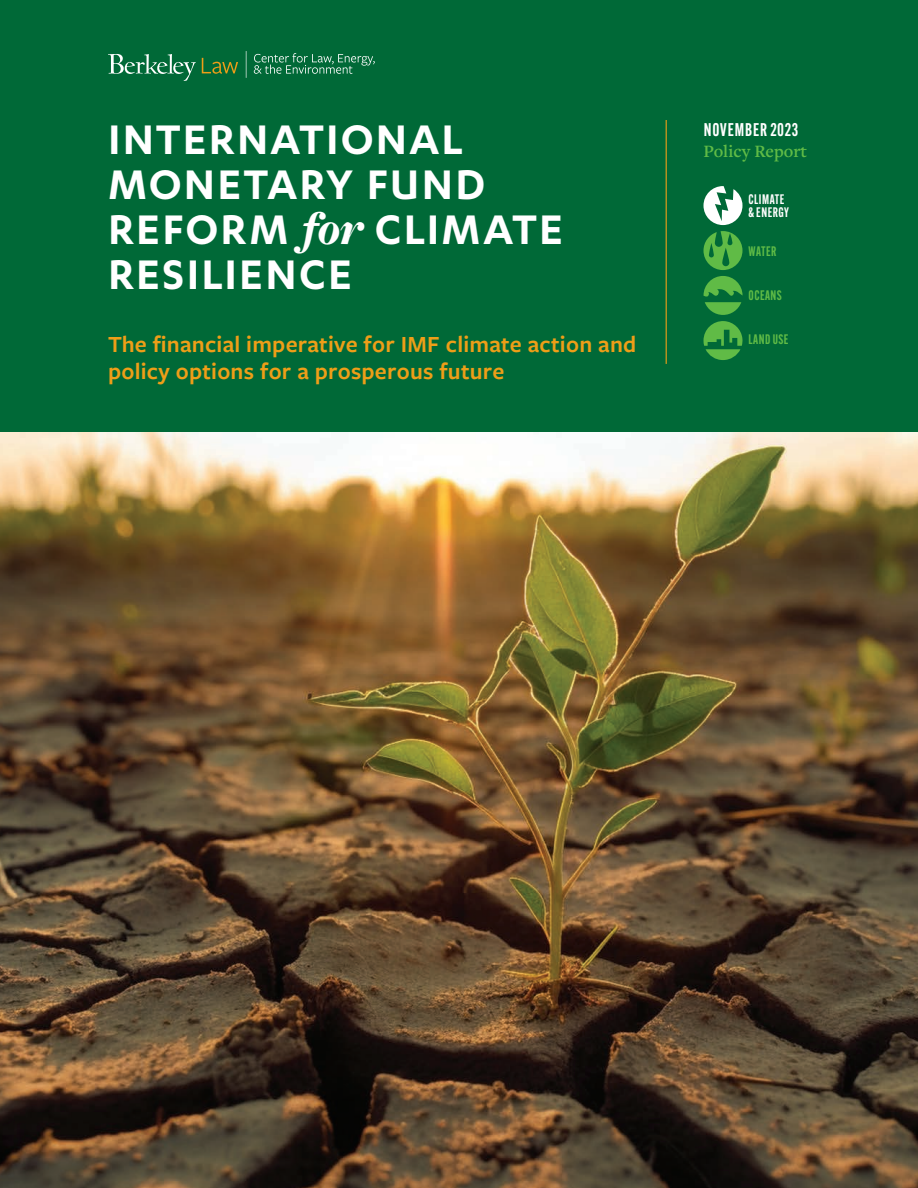
<style>
.page{position:relative;width:918px;height:1188px;background:#fff}
.page>*{position:absolute;margin:0;border:0;box-sizing:border-box;transform-origin:0 0}
.t1{font:600 48px/45px "Karbon";letter-spacing:.045em;color:#fff}
.t2{font:600 24px/27px "Freight Sans Pro";letter-spacing:.01em;color:#ee9e18}
.t3{font:600 18px "Alternate Gothic Ex Cond ATF";letter-spacing:.05em;color:#fff}
.t4{font:600 18px "Freight Text Pro";color:#60bb46}
.t5{font:600 13.5px "Alternate Gothic Ex Cond ATF";letter-spacing:.035em;color:#60bb46}
.t6{font:600 13.5px/13.5px "Alternate Gothic Ex Cond ATF";letter-spacing:.035em;color:#fff}
.s1{font-family:"Freight Disp Pro";font-weight:900;font-style:italic}
</style>
<div class="page">
<img style="left:0;top:432px;width:918px;height:756px">
<div style="left:0;top:0;width:918px;height:432px;background:#006937"></div>
<svg style="left:703px;top:231px;width:39px;height:39px"></svg>
<svg style="left:703px;top:186px;width:39px;height:39px"></svg>
<hr style="left:666px;top:120px;width:1px;height:244px;background:#ee9e18">
<svg style="left:703px;top:321px;width:40px;height:39px"></svg>
<svg style="left:704px;top:276px;width:39px;height:39px"></svg>
<svg style="left:246px;top:51px;width:1px;height:27px"></svg>
<svg style="left:254px;top:53px;width:121px;height:21px"></svg>
<svg style="left:202px;top:58px;width:36px;height:16px"></svg>
<svg style="left:108px;top:54px;width:88px;height:27px"></svg>
<h1 class="t1" style="left:108px;top:115px;width:356px">INTERNATIONAL</h1>
<h1 class="t1" style="left:108px;top:160px;width:456px">MONETARY FUND<br>REFORM <span class="s1">for</span> CLIMATE<br>RESILIENCE</h1>
<p class="t2" style="left:108px;top:330px;width:530px">The financial imperative for IMF climate action and policy options for a prosperous future</p>
<p class="t3" style="left:704px;top:118px;width:96px">NOVEMBER 2023</p>
<p class="t4" style="left:704px;top:139px;width:105px">Policy Report</p>
<p class="t6" style="left:748px;top:192px;width:42px">CLIMATE &amp; ENERGY</p>
<p class="t5" style="left:749px;top:243px;width:29px">WATER</p>
<p class="t5" style="left:749px;top:287px;width:35px">OCEANS</p>
<p class="t5" style="left:749px;top:331px;width:41px">LAND USE</p>
</div>
